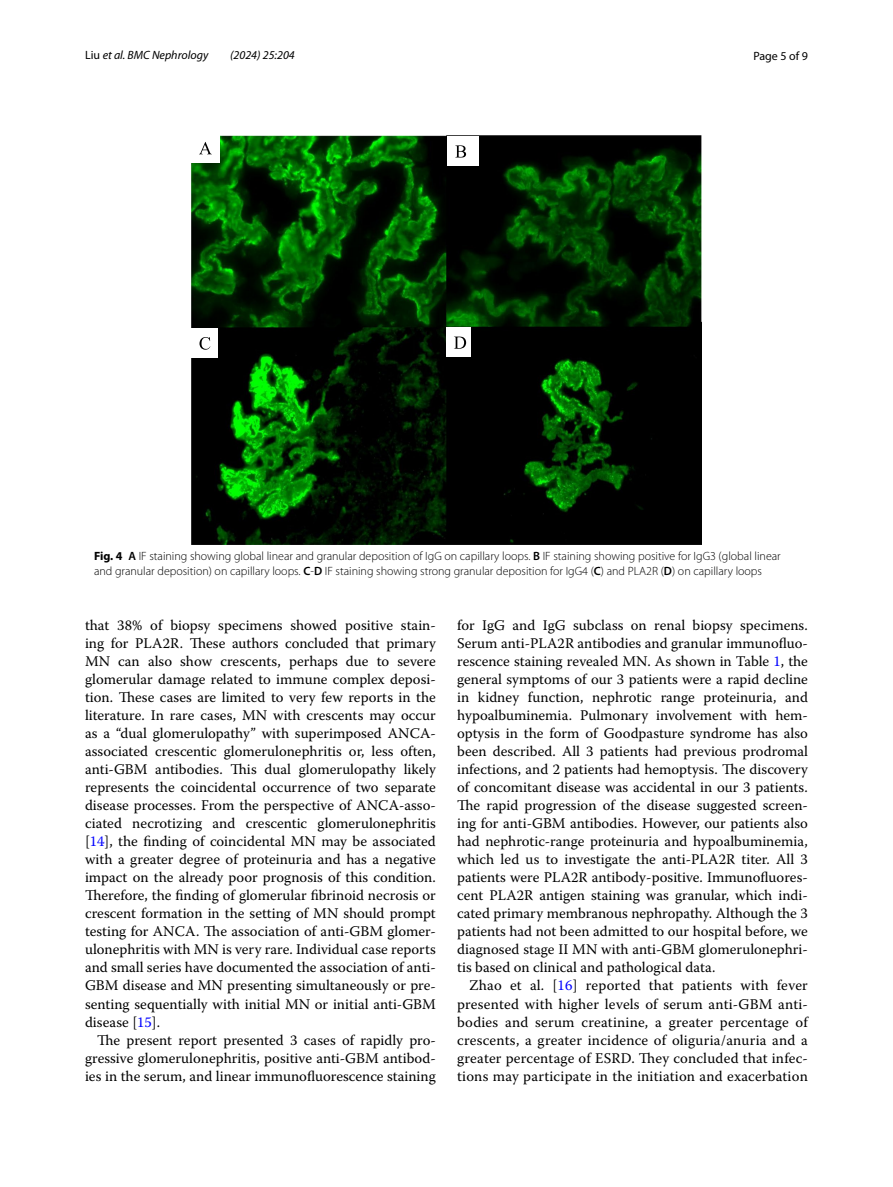
<style>
.page{position:relative;width:893px;height:1187px;background:#fff}
.page>*{position:absolute;margin:0;border:0;box-sizing:border-box;transform-origin:0 0}
.t1{font:14.7px/18px "Warnock Pro";color:#000;text-align:justify}
.t2{font:300 12px/15px "Myriad Pro";color:#000}
.t3{font:italic 12px "Myriad Pro";color:#000}
.t4{font:12px "Myriad Pro";color:#000}
.s1{font-style:normal}
.s2{font-weight:700}
.s3{font-weight:600}
.s4{color:#00f}
</style>
<div class="page">
<img style="left:191px;top:135px;width:511px;height:409px">
<div style="left:192px;top:133px;width:28px;height:29px;background:#fff"></div>
<svg style="left:199px;top:142px;width:13px;height:12px"></svg>
<div style="left:447px;top:136px;width:32px;height:30px;background:#fff"></div>
<svg style="left:455px;top:145px;width:11px;height:12px"></svg>
<div style="left:192px;top:328px;width:26px;height:29px;background:#fff"></div>
<svg style="left:199px;top:337px;width:11px;height:13px"></svg>
<div style="left:446px;top:327px;width:24px;height:30px;background:#fff"></div>
<svg style="left:454px;top:336px;width:12px;height:13px"></svg>
<p class="t3" style="left:85px;top:48px;width:125px"><span class="s1">Liu</span> et al. BMC Nephrology</p>
<p class="t3" style="left:230px;top:48px;width:66px">(2024) 25:204</p>
<p class="t4" style="left:753px;top:48px;width:56px">Page 5 of 9</p>
<p class="t2" style="left:94px;top:548px;width:688px"><span class="s2">Fig. 4</span> <span class="s3">A</span> IF staining showing global linear and granular deposition of IgG on capillary loops. <span class="s3">B</span> IF staining showing positive for IgG3 (global linear and granular deposition) on capillary loops. <span class="s3">C</span>-<span class="s3">D</span> IF staining showing strong granular deposition for IgG4 (<span class="s3">C</span>) and PLA2R (<span class="s3">D</span>) on capillary loops</p>
<p class="t1" style="left:85px;top:616px;width:352px">that 38% of biopsy specimens showed positive stain&shy;ing for PLA2R. These authors concluded that primary MN can also show crescents, perhaps due to severe glomerular damage related to immune complex deposi&shy;tion. These cases are limited to very few reports in the literature. In rare cases, MN with crescents may occur as a “dual glomerulopathy” with superimposed ANCA&shy;associated crescentic glomerulonephritis or, less often, anti-GBM antibodies. This dual glomerulopathy likely represents the coincidental occurrence of two separate disease processes. From the perspective of ANCA-asso&shy;ciated necrotizing and crescentic glomerulonephritis [<span class="s4">14</span>], the finding of coincidental MN may be associated with a greater degree of proteinuria and has a negative impact on the already poor prognosis of this condition.<br>Therefore, the finding of glomerular fibrinoid necrosis or crescent formation in the setting of MN should prompt testing for ANCA. The association of anti-GBM glomer&shy;ulonephritis with MN is very rare. Individual case reports and small series have documented the association of anti-GBM disease and MN presenting simultaneously or pre&shy;senting sequentially with initial MN or initial anti-GBM disease [<span class="s4">15</span>].</p>
<p class="t1" style="left:85px;top:1030px;width:352px;text-indent:12px">The present report presented 3 cases of rapidly pro&shy;gressive glomerulonephritis, positive anti-GBM antibod&shy;ies in the serum, and linear immunofluorescence staining</p>
<p class="t1" style="left:457px;top:616px;width:352px">for IgG and IgG subclass on renal biopsy specimens.<br>Serum anti-PLA2R antibodies and granular immunofluo&shy;rescence staining revealed MN. As shown in Table <span class="s4">1</span>, the general symptoms of our 3 patients were a rapid decline in kidney function, nephrotic range proteinuria, and hypoalbuminemia. Pulmonary involvement with hem&shy;optysis in the form of Goodpasture syndrome has also been described. All 3 patients had previous prodromal infections, and 2 patients had hemoptysis. The discovery of concomitant disease was accidental in our 3 patients.<br>The rapid progression of the disease suggested screen&shy;ing for anti-GBM antibodies. However, our patients also had nephrotic-range proteinuria and hypoalbuminemia, which led us to investigate the anti-PLA2R titer. All 3 patients were PLA2R antibody-positive. Immunofluores&shy;cent PLA2R antigen staining was granular, which indi&shy;cated primary membranous nephropathy. Although the 3 patients had not been admitted to our hospital before, we diagnosed stage II MN with anti-GBM glomerulonephri&shy;tis based on clinical and pathological data.</p>
<p class="t1" style="left:457px;top:976px;width:352px;text-indent:12px">Zhao et al. [<span class="s4">16</span>] reported that patients with fever presented with higher levels of serum anti-GBM anti&shy;bodies and serum creatinine, a greater percentage of crescents, a greater incidence of oliguria/anuria and a greater percentage of ESRD. They concluded that infec&shy;tions may participate in the initiation and exacerbation</p>
</div>
